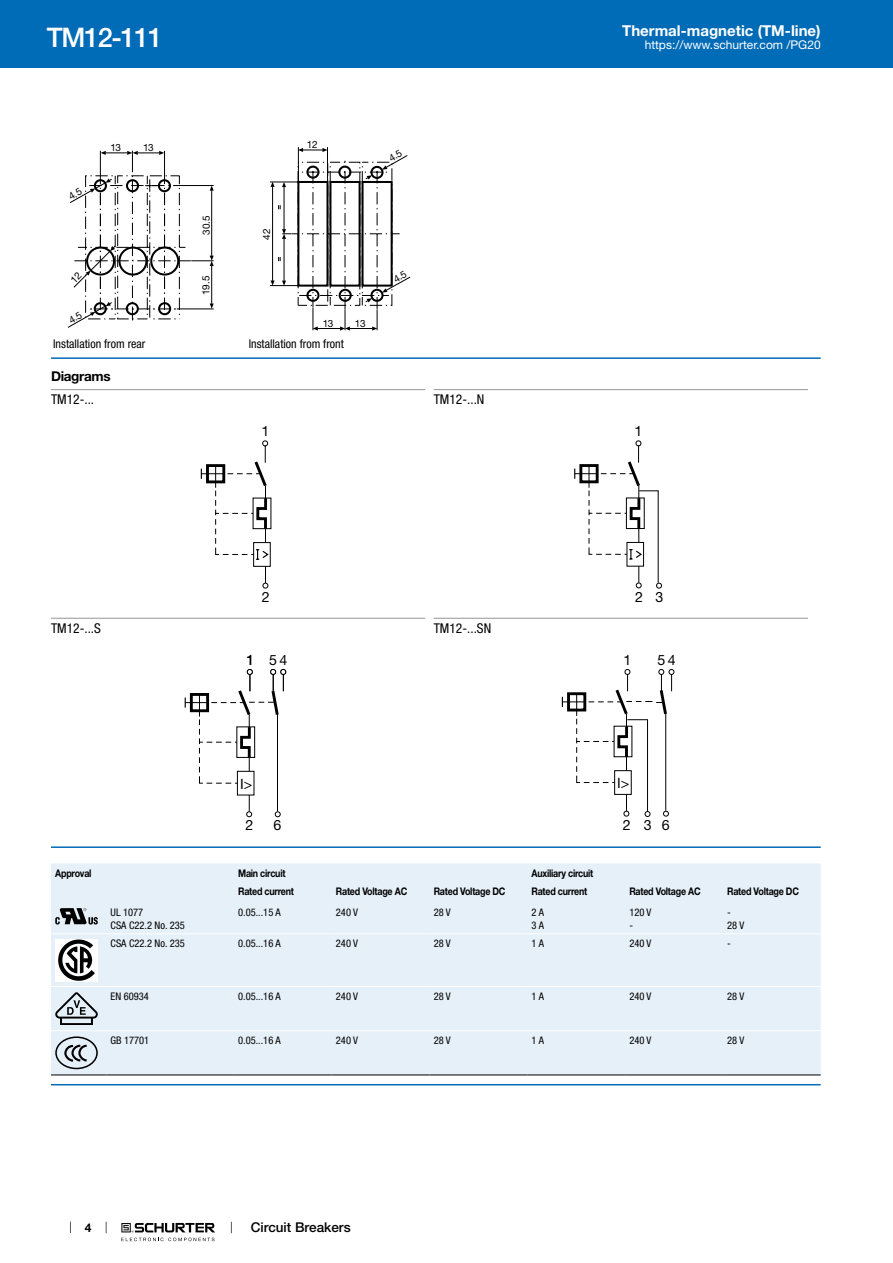
<style>
.page{position:relative;width:893px;height:1263px;background:#fff}
.page>*{position:absolute;margin:0;border:0;box-sizing:border-box;transform-origin:0 0}
.t1{font:500 27px "Helvetica Neue LT";letter-spacing:-.05em;color:#fff}
.t2{font:700 15px "Helvetica Neue LT";color:#fff}
.t3{font:14.25px "Helvetica Neue LT";color:#000}
.t4{font:condensed 13.5px "Helvetica Neue LT";color:#000}
.t5{font:500 13.5px "Helvetica Neue LT";color:#000}
.t6{font:700 13.5px "Helvetica Neue LT";letter-spacing:-.025em;color:#000}
.t7{font:condensed 12px "Helvetica Neue LT";color:#000}
.t8{font:12px "Helvetica Neue LT";color:#fff}
.t9{font:700 12px "Helvetica Neue LT";color:#000}
.t10{font:condensed 10.5px/12.6px "Helvetica Neue LT";color:#000}
.t11{font:700 10.5px "Helvetica Neue LT";letter-spacing:-.025em;color:#000;scale:.85 1}
.t12{font:10.05px "Helvetica Neue LT";color:#000}
.t13{font:9.9px "Helvetica Neue LT";letter-spacing:-.045em;color:#000}
</style>
<div class="page">
<svg style="left:70px;top:1221px;width:1px;height:12px"></svg>
<svg style="left:121px;top:1223px;width:94px;height:18px"></svg>
<div style="left:0;top:0;width:893px;height:68px;background:#006bb6"></div>
<hr style="left:51px;top:357px;width:770px;height:2px;background:#006bb6">
<hr style="left:51px;top:389px;width:374px;height:1px;background:#939598">
<svg style="left:201px;top:440px;width:70px;height:148px"></svg>
<hr style="left:434px;top:389px;width:374px;height:1px;background:#939598">
<svg style="left:574px;top:440px;width:88px;height:148px"></svg>
<hr style="left:51px;top:618px;width:374px;height:1px;background:#939598">
<svg style="left:185px;top:669px;width:101px;height:148px"></svg>
<hr style="left:434px;top:618px;width:374px;height:1px;background:#939598">
<svg style="left:562px;top:669px;width:112px;height:148px"></svg>
<hr style="left:51px;top:846px;width:770px;height:2px;background:#006bb6">
<div style="left:51px;top:863px;width:770px;height:211px;background:#e6f0f8"></div>
<hr style="left:51px;top:933px;width:55px;height:1px;background:#fff">
<hr style="left:106px;top:933px;width:128px;height:1px;background:#fff">
<hr style="left:234px;top:933px;width:98px;height:1px;background:#fff">
<hr style="left:332px;top:933px;width:97px;height:1px;background:#fff">
<hr style="left:429px;top:933px;width:98px;height:1px;background:#fff">
<hr style="left:527px;top:933px;width:98px;height:1px;background:#fff">
<hr style="left:625px;top:933px;width:98px;height:1px;background:#fff">
<hr style="left:723px;top:933px;width:98px;height:1px;background:#fff">
<hr style="left:51px;top:986px;width:55px;height:1px;background:#fff">
<hr style="left:106px;top:986px;width:128px;height:1px;background:#fff">
<hr style="left:234px;top:986px;width:98px;height:1px;background:#fff">
<hr style="left:332px;top:986px;width:97px;height:1px;background:#fff">
<hr style="left:429px;top:986px;width:98px;height:1px;background:#fff">
<hr style="left:527px;top:986px;width:98px;height:1px;background:#fff">
<hr style="left:625px;top:986px;width:98px;height:1px;background:#fff">
<hr style="left:723px;top:986px;width:98px;height:1px;background:#fff">
<hr style="left:51px;top:1030px;width:55px;height:1px;background:#fff">
<hr style="left:106px;top:1030px;width:128px;height:1px;background:#fff">
<hr style="left:234px;top:1030px;width:98px;height:1px;background:#fff">
<hr style="left:332px;top:1030px;width:97px;height:1px;background:#fff">
<hr style="left:429px;top:1030px;width:98px;height:1px;background:#fff">
<hr style="left:527px;top:1030px;width:98px;height:1px;background:#fff">
<hr style="left:625px;top:1030px;width:98px;height:1px;background:#fff">
<hr style="left:723px;top:1030px;width:98px;height:1px;background:#fff">
<hr style="left:51px;top:1074px;width:55px;height:1px;background:#000">
<hr style="left:106px;top:1074px;width:128px;height:1px;background:#000">
<hr style="left:234px;top:1074px;width:98px;height:1px;background:#000">
<hr style="left:332px;top:1074px;width:97px;height:1px;background:#000">
<hr style="left:429px;top:1074px;width:98px;height:1px;background:#000">
<hr style="left:527px;top:1074px;width:98px;height:1px;background:#000">
<hr style="left:625px;top:1074px;width:98px;height:1px;background:#000">
<hr style="left:723px;top:1074px;width:98px;height:1px;background:#000">
<svg style="left:55px;top:908px;width:43px;height:16px"></svg>
<div style="left:55px;top:939px;width:43px;height:42px;background:#fff"></div>
<svg style="left:58px;top:939px;width:37px;height:42px"></svg>
<svg style="left:55px;top:992px;width:43px;height:33px"></svg>
<div style="left:55px;top:1036px;width:43px;height:33px;border:2px solid #000;border-radius:50%"></div>
<svg style="left:64px;top:1044px;width:25px;height:19px"></svg>
<hr style="left:51px;top:1084px;width:770px;height:1px;background:#006bb6">
<svg style="left:67px;top:150px;width:147px;height:178px"></svg>
<svg style="left:270px;top:147px;width:140px;height:184px"></svg>
<h1 class="t1" style="left:47px;top:21px;width:118px">TM12-111</h1>
<p class="t13" style="left:110px;top:141px;width:12px">13</p>
<p class="t13" style="left:143px;top:141px;width:12px">13</p>
<p class="t7" style="left:53px;top:336px;width:94px">Installation from rear</p>
<p class="t6" style="left:51px;top:368px;width:61px">Diagrams</p>
<p class="t4" style="left:51px;top:392px;width:45px">TM12-...</p>
<p class="t12" style="left:200px;top:235px;width:21px;rotate:-90deg">30.5</p>
<p class="t12" style="left:200px;top:295px;width:21px;rotate:-90deg">19.5</p>
<p class="t12" style="left:261px;top:240px;width:13px;rotate:-90deg">42</p>
<p class="t13" style="left:307px;top:138px;width:12px">12</p>
<p class="t13" style="left:323px;top:317px;width:12px">13</p>
<p class="t13" style="left:355px;top:317px;width:12px">13</p>
<p class="t7" style="left:249px;top:336px;width:97px">Installation from front</p>
<h3 class="t3" style="left:261px;top:423px;width:9px">1</h3>
<p class="t4" style="left:51px;top:620px;width:51px">TM12-...S</p>
<h3 class="t3" style="left:262px;top:588px;width:9px">2</h3>
<h3 class="t3" style="left:246px;top:651px;width:43px">1 54</h3>
<h3 class="t3" style="left:240px;top:775px;width:14px">I&gt;</h3>
<h3 class="t3" style="left:245px;top:817px;width:9px">2</h3>
<h3 class="t3" style="left:273px;top:817px;width:9px">6</h3>
<p class="t4" style="left:434px;top:392px;width:52px">TM12-...N</p>
<p class="t4" style="left:434px;top:620px;width:59px">TM12-...SN</p>
<h2 class="t2" style="left:622px;top:21px;width:200px">Thermal-magnetic (TM-line)</h2>
<p class="t8" style="left:645px;top:38px;width:178px">https://www.schurter.com /PG20</p>
<h3 class="t3" style="left:635px;top:423px;width:9px">1</h3>
<h3 class="t3" style="left:635px;top:588px;width:30px">2 3</h3>
<h3 class="t3" style="left:624px;top:651px;width:9px">1</h3>
<h3 class="t3" style="left:657px;top:651px;width:20px">54</h3>
<h3 class="t3" style="left:617px;top:775px;width:14px">I&gt;</h3>
<h3 class="t3" style="left:623px;top:816px;width:31px">2 3</h3>
<h3 class="t3" style="left:662px;top:817px;width:9px">6</h3>
<p class="t11" style="left:55px;top:866px;width:44px">Approval</p>
<p class="t11" style="left:238px;top:866px;width:57px">Main circuit</p>
<p class="t11" style="left:531px;top:866px;width:74px">Auxiliary circuit</p>
<p class="t11" style="left:238px;top:885px;width:67px">Rated current</p>
<p class="t11" style="left:336px;top:885px;width:85px">Rated Voltage AC</p>
<p class="t11" style="left:434px;top:885px;width:86px">Rated Voltage DC</p>
<p class="t11" style="left:531px;top:885px;width:67px">Rated current</p>
<p class="t11" style="left:629px;top:885px;width:85px">Rated Voltage AC</p>
<p class="t11" style="left:727px;top:885px;width:86px">Rated Voltage DC</p>
<p class="t10" style="left:111px;top:906px;width:76px">UL 1077<br>CSA C22.2 No. 235</p>
<p class="t10" style="left:238px;top:906px;width:44px">0.05...15 A</p>
<p class="t10" style="left:336px;top:906px;width:24px">240 V</p>
<p class="t10" style="left:434px;top:906px;width:19px">28 V</p>
<p class="t10" style="left:531px;top:906px;width:14px">2 A<br>3 A</p>
<p class="t10" style="left:629px;top:906px;width:24px">120 V -</p>
<p class="t10" style="left:727px;top:906px;width:19px">-<br>28 V</p>
<p class="t10" style="left:111px;top:937px;width:76px">CSA C22.2 No. 235</p>
<p class="t10" style="left:238px;top:937px;width:44px">0.05...16 A</p>
<p class="t10" style="left:336px;top:937px;width:24px">240 V</p>
<p class="t10" style="left:434px;top:937px;width:19px">28 V</p>
<p class="t10" style="left:531px;top:937px;width:14px">1 A</p>
<p class="t10" style="left:629px;top:937px;width:24px">240 V</p>
<p class="t10" style="left:727px;top:937px;width:5px">-</p>
<p class="t10" style="left:111px;top:990px;width:40px">EN 60934</p>
<p class="t10" style="left:238px;top:990px;width:44px">0.05...16 A</p>
<p class="t10" style="left:336px;top:990px;width:24px">240 V</p>
<p class="t10" style="left:434px;top:990px;width:19px">28 V</p>
<p class="t10" style="left:531px;top:990px;width:14px">1 A</p>
<p class="t10" style="left:629px;top:990px;width:24px">240 V</p>
<p class="t10" style="left:727px;top:990px;width:19px">28 V</p>
<p class="t10" style="left:111px;top:1034px;width:40px">GB 17701</p>
<p class="t10" style="left:238px;top:1034px;width:44px">0.05...16 A</p>
<p class="t10" style="left:336px;top:1034px;width:24px">240 V</p>
<p class="t10" style="left:434px;top:1034px;width:19px">28 V</p>
<p class="t10" style="left:531px;top:1034px;width:14px">1 A</p>
<p class="t10" style="left:629px;top:1034px;width:24px">240 V</p>
<p class="t10" style="left:727px;top:1034px;width:19px">28 V</p>
<p class="t9" style="left:85px;top:1220px;width:8px">4</p>
<p class="t5" style="left:251px;top:1219px;width:101px">Circuit Breakers</p>
</div>
